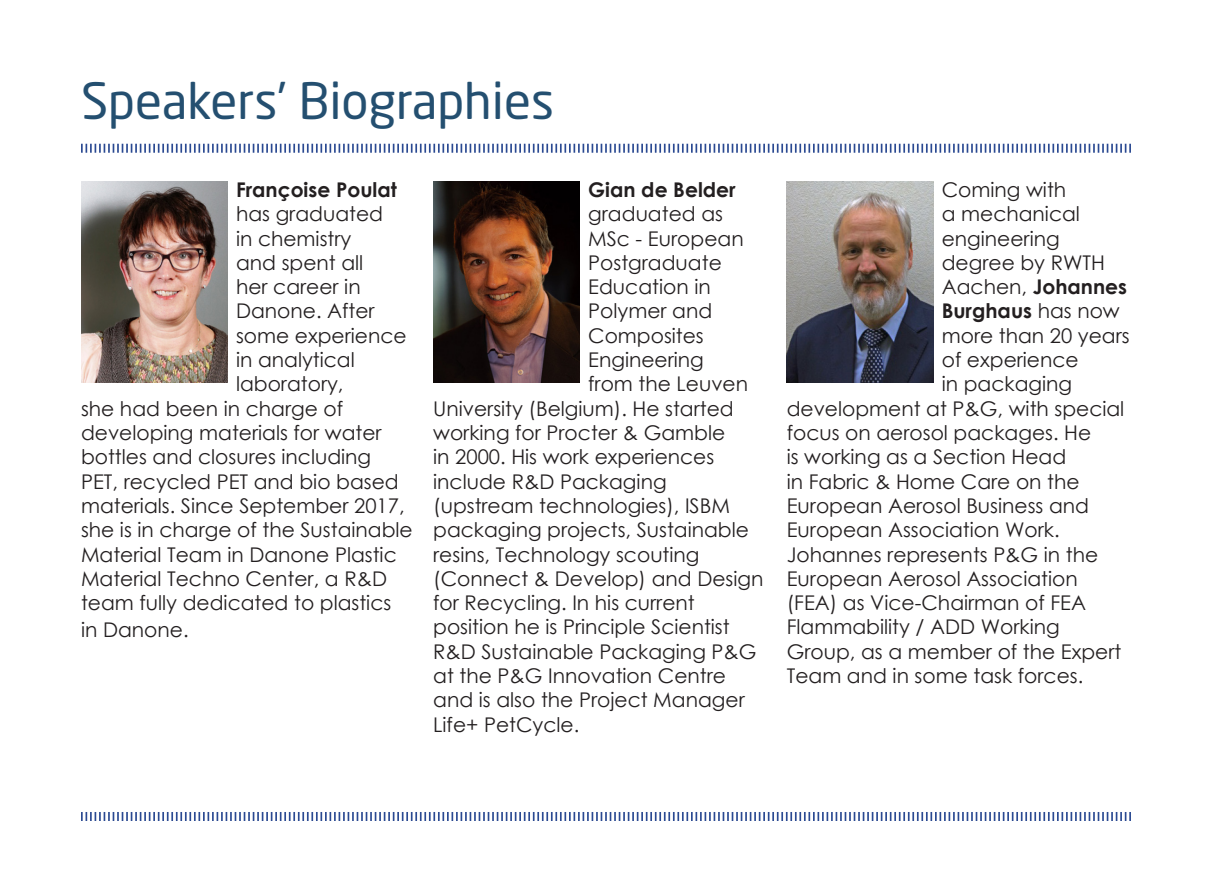
<style>
.page{position:relative;width:1212px;height:893px;background:#fff}
.page>*{position:absolute;margin:0;border:0;box-sizing:border-box;transform-origin:0 0}
.t1{font:49.5px "Neo Sans Std";color:#244f70}
.t2{font:20.25px "Century Gothic";color:#231f20}
.t3{font:700 20.25px "Century Gothic";color:#231f20}
.s1{font-weight:400}
</style>
<div class="page">
<svg style="left:81px;top:143px;width:1050px;height:10px"></svg>
<img style="left:81px;top:182px;width:146px;height:201px">
<img style="left:433px;top:182px;width:147px;height:201px">
<img style="left:787px;top:182px;width:146px;height:201px">
<svg style="left:81px;top:812px;width:1050px;height:9px"></svg>
<p class="t1" style="left:81px;top:70px;width:475px">Speakers’ Biographies</p>
<p class="t3" style="left:236px;top:174px;width:162px">Françoise Poulat</p>
<p class="t2" style="left:236px;top:200px;width:149px">has graduated</p>
<p class="t2" style="left:236px;top:224px;width:117px">in chemistry</p>
<p class="t2" style="left:236px;top:248px;width:129px">and spent all</p>
<p class="t2" style="left:236px;top:273px;width:126px">her career in</p>
<p class="t2" style="left:236px;top:297px;width:140px">Danone. After</p>
<p class="t2" style="left:236px;top:321px;width:172px">some experience</p>
<p class="t2" style="left:236px;top:346px;width:120px">in analytical</p>
<p class="t2" style="left:236px;top:370px;width:109px">laboratory,</p>
<p class="t2" style="left:81px;top:394px;width:264px">she had been in charge of</p>
<p class="t2" style="left:81px;top:418px;width:302px">developing materials for water</p>
<p class="t2" style="left:81px;top:443px;width:292px">bottles and closures including</p>
<p class="t2" style="left:81px;top:467px;width:319px">PET, recycled PET and bio based</p>
<p class="t2" style="left:81px;top:491px;width:325px">materials. Since September 2017,</p>
<p class="t2" style="left:81px;top:516px;width:333px">she is in charge of the Sustainable</p>
<p class="t2" style="left:81px;top:540px;width:317px">Material Team in Danone Plastic</p>
<p class="t2" style="left:81px;top:564px;width:308px">Material Techno Center, a R&amp;D</p>
<p class="t2" style="left:81px;top:589px;width:312px">team fully dedicated to plastics</p>
<p class="t2" style="left:81px;top:616px;width:109px">in Danone.</p>
<p class="t3" style="left:588px;top:174px;width:149px">Gian de Belder</p>
<p class="t2" style="left:588px;top:200px;width:136px">graduated as</p>
<p class="t2" style="left:588px;top:224px;width:157px">MSc - European</p>
<p class="t2" style="left:588px;top:248px;width:135px">Postgraduate</p>
<p class="t2" style="left:588px;top:273px;width:124px">Education in</p>
<p class="t2" style="left:588px;top:297px;width:126px">Polymer and</p>
<p class="t2" style="left:588px;top:321px;width:117px">Composites</p>
<p class="t2" style="left:588px;top:346px;width:117px">Engineering</p>
<p class="t2" style="left:588px;top:370px;width:161px">from the Leuven</p>
<p class="t2" style="left:433px;top:394px;width:302px">University (Belgium). He started</p>
<p class="t2" style="left:433px;top:418px;width:293px">working for Procter &amp; Gamble</p>
<p class="t2" style="left:433px;top:443px;width:283px">in 2000. His work experiences</p>
<p class="t2" style="left:433px;top:467px;width:235px">include R&amp;D Packaging</p>
<p class="t2" style="left:433px;top:491px;width:298px">(upstream technologies), ISBM</p>
<p class="t2" style="left:433px;top:516px;width:317px">packaging projects, Sustainable</p>
<p class="t2" style="left:433px;top:540px;width:268px">resins, Technology scouting</p>
<p class="t2" style="left:433px;top:564px;width:332px">(Connect &amp; Develop) and Design</p>
<p class="t2" style="left:433px;top:589px;width:263px">for Recycling. In his current</p>
<p class="t2" style="left:433px;top:613px;width:298px">position he is Principle Scientist</p>
<p class="t2" style="left:433px;top:637px;width:325px">R&amp;D Sustainable Packaging P&amp;G</p>
<p class="t2" style="left:433px;top:661px;width:294px">at the P&amp;G Innovation Centre</p>
<p class="t2" style="left:433px;top:686px;width:313px">and is also the Project Manager</p>
<p class="t2" style="left:433px;top:710px;width:148px">Life+ PetCycle.</p>
<p class="t2" style="left:942px;top:175px;width:126px">Coming with</p>
<p class="t2" style="left:942px;top:200px;width:140px">a mechanical</p>
<p class="t2" style="left:942px;top:224px;width:119px">engineering</p>
<p class="t2" style="left:942px;top:248px;width:165px">degree by RWTH</p>
<p class="t3" style="left:942px;top:271px;width:187px"><span class="s1">Aachen,</span> Johannes</p>
<p class="t3" style="left:942px;top:296px;width:180px">Burghaus <span class="s1">has now</span></p>
<p class="t2" style="left:942px;top:321px;width:189px">more than 20 years</p>
<p class="t2" style="left:942px;top:346px;width:139px">of experience</p>
<p class="t2" style="left:942px;top:370px;width:132px">in packaging</p>
<p class="t2" style="left:787px;top:394px;width:339px">development at P&amp;G, with special</p>
<p class="t2" style="left:787px;top:418px;width:306px">focus on aerosol packages. He</p>
<p class="t2" style="left:787px;top:443px;width:281px">is working as a Section Head</p>
<p class="t2" style="left:787px;top:467px;width:294px">in Fabric &amp; Home Care on the</p>
<p class="t2" style="left:787px;top:491px;width:304px">European Aerosol Business and</p>
<p class="t2" style="left:787px;top:516px;width:274px">European Association Work.</p>
<p class="t2" style="left:787px;top:540px;width:313px">Johannes represents P&amp;G in the</p>
<p class="t2" style="left:787px;top:564px;width:293px">European Aerosol Association</p>
<p class="t2" style="left:787px;top:589px;width:301px">(FEA) as Vice-Chairman of FEA</p>
<p class="t2" style="left:787px;top:613px;width:274px">Flammability / ADD Working</p>
<p class="t2" style="left:787px;top:637px;width:336px">Group, as a member of the Expert</p>
<p class="t2" style="left:787px;top:661px;width:298px">Team and in some task forces.</p>
</div>
